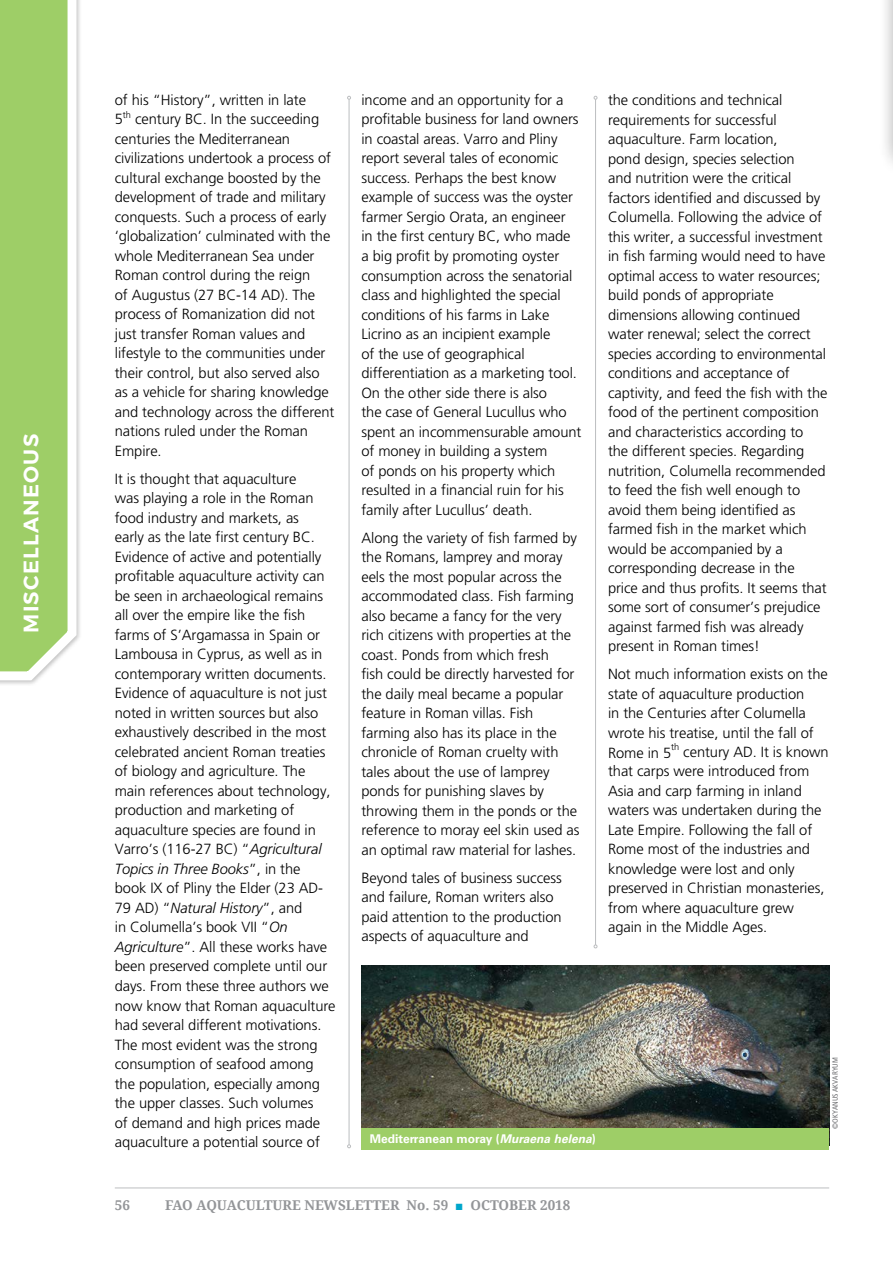
<style>
.page{position:relative;width:893px;height:1263px;background:#fff}
.page>*{position:absolute;margin:0;border:0;box-sizing:border-box;transform-origin:0 0}
.t1{font:600 21px "Montserrat";letter-spacing:.06em;color:#fff}
.t2{font:300 14.7px/19.5px "Frutiger LT Std";letter-spacing:-.005em;color:#000}
.t3{font:700 13.5px "Droid Serif";color:#939598}
.t4{font:700 12px "Univers LT Std";color:#fff}
.t5{font:condensed 7.5px "Frutiger LT Std";color:#6d6e71}
.s1{font-style:italic}
.s2{font-family:"Times New Roman";color:#00a6cb}
</style>
<div class="page">
<hr style="left:115px;top:1187px;width:714px;height:1px;background:#bcbec0">
<svg style="left:0;top:0;width:80px;height:684px;background:#aed581"></svg>
<div style="left:878px;top:0;width:15px;height:177px;background:#000;opacity:.5"></div>
<hr style="left:892px;top:0;width:1px;height:153px;background:#c4552e">
<hr style="left:595px;top:99px;width:1px;height:846px;background:#bcbec0">
<hr style="left:349px;top:99px;width:1px;height:1046px;background:#bcbec0">
<svg style="left:347px;top:96px;width:4px;height:4px"></svg>
<svg style="left:347px;top:1144px;width:4px;height:4px"></svg>
<img style="left:361px;top:965px;width:468px;height:163px">
<div style="left:361px;top:1128px;width:468px;height:21px;background:#9ece67"></div>
<h1 class="t1" style="left:18px;top:633px;width:200px;rotate:-90deg">MISCELLANEOUS</h1>
<p class="t2" style="left:115px;top:90px;width:221px">of his “History”, written in late<br>5<sup>th</sup> century BC. In the succeeding centuries the Mediterranean civilizations undertook a process of cultural exchange boosted by the development of trade and military conquests. Such a process of early ‘globalization’ culminated with the whole Mediterranean Sea under<br>Roman control during the reign<br>of Augustus (27 BC-14 AD). The process of Romanization did not just transfer Roman values and lifestyle to the communities under their control, but also served also as a vehicle for sharing knowledge and technology across the different nations ruled under the Roman<br>Empire.</p>
<p class="t2" style="left:115px;top:469px;width:222px">It is thought that aquaculture<br>was playing a role in the Roman food industry and markets, as<br>early as the late first century BC.<br>Evidence of active and potentially profitable aquaculture activity can be seen in archaeological remains all over the empire like the fish farms of S’Argamassa in Spain or<br>Lambousa in Cyprus, as well as in contemporary written documents.<br>Evidence of aquaculture is not just noted in written sources but also exhaustively described in the most celebrated ancient Roman treaties of biology and agriculture. The main references about technology, production and marketing of aquaculture species are found in<br>Varro’s (116-27 BC) “<span class="s1">Agricultural<br>Topics in Three Books</span>”, in the book IX of Pliny the Elder (23 AD-<br>79 AD) “<span class="s1">Natural History</span>”, and<br>in Columella’s book VII “<span class="s1">On<br>Agriculture</span>”. All these works have been preserved complete until our days. From these three authors we now know that Roman aquaculture had several different motivations.<br>The most evident was the strong consumption of seafood among the population, especially among the upper classes. Such volumes<br>of demand and high prices made aquaculture a potential source of</p>
<p class="t2" style="left:361px;top:90px;width:221px">income and an opportunity for a profitable business for land owners in coastal areas. Varro and Pliny report several tales of economic success. Perhaps the best know example of success was the oyster farmer Sergio Orata, an engineer<br>in the first century BC, who made a big profit by promoting oyster consumption across the senatorial class and highlighted the special conditions of his farms in Lake<br>Licrino as an incipient example<br>of the use of geographical differentiation as a marketing tool.<br>On the other side there is also<br>the case of General Lucullus who spent an incommensurable amount of money in building a system<br>of ponds on his property which resulted in a financial ruin for his family after Lucullus’ death.</p>
<p class="t2" style="left:361px;top:528px;width:220px">Along the variety of fish farmed by the Romans, lamprey and moray eels the most popular across the accommodated class. Fish farming also became a fancy for the very rich citizens with properties at the coast. Ponds from which fresh<br>fish could be directly harvested for the daily meal became a popular feature in Roman villas. Fish farming also has its place in the chronicle of Roman cruelty with tales about the use of lamprey ponds for punishing slaves by throwing them in the ponds or the reference to moray eel skin used as an optimal raw material for lashes.</p>
<p class="t2" style="left:361px;top:868px;width:202px">Beyond tales of business success and failure, Roman writers also paid attention to the production aspects of aquaculture and</p>
<p class="t2" style="left:608px;top:91px;width:221px">the conditions and technical requirements for successful aquaculture. Farm location,<br>pond design, species selection<br>and nutrition were the critical factors identified and discussed by<br>Columella. Following the advice of this writer, a successful investment in fish farming would need to have optimal access to water resources; build ponds of appropriate dimensions allowing continued water renewal; select the correct species according to environmental conditions and acceptance of captivity, and feed the fish with the food of the pertinent composition and characteristics according to<br>the different species. Regarding nutrition, Columella recommended to feed the fish well enough to avoid them being identified as farmed fish in the market which would be accompanied by a corresponding decrease in the price and thus profits. It seems that some sort of consumer’s prejudice against farmed fish was already present in Roman times!</p>
<p class="t2" style="left:608px;top:665px;width:222px">Not much information exists on the state of aquaculture production<br>in the Centuries after Columella wrote his treatise, until the fall of<br>Rome in 5<sup>th</sup> century AD. It is known that carps were introduced from<br>Asia and carp farming in inland waters was undertaken during the<br>Late Empire. Following the fall of<br>Rome most of the industries and knowledge were lost and only preserved in Christian monasteries, from where aquaculture grew again in the Middle Ages.</p>
<p class="t4" style="left:370px;top:1132px;width:227px">Mediterranean moray (<span class="s1">Muraena helena</span>)</p>
<p class="t5" style="left:831px;top:1129px;width:73px;rotate:-90deg">©OKYANUS AKVARYUM</p>
<p class="t3" style="left:115px;top:1197px;width:17px">56</p>
<p class="t3" style="left:165px;top:1197px;width:407px">FAO AQUACULTURE NEWSLETTER No. 59 <span class="s2">■</span> OCTOBER 2018</p>
</div>
